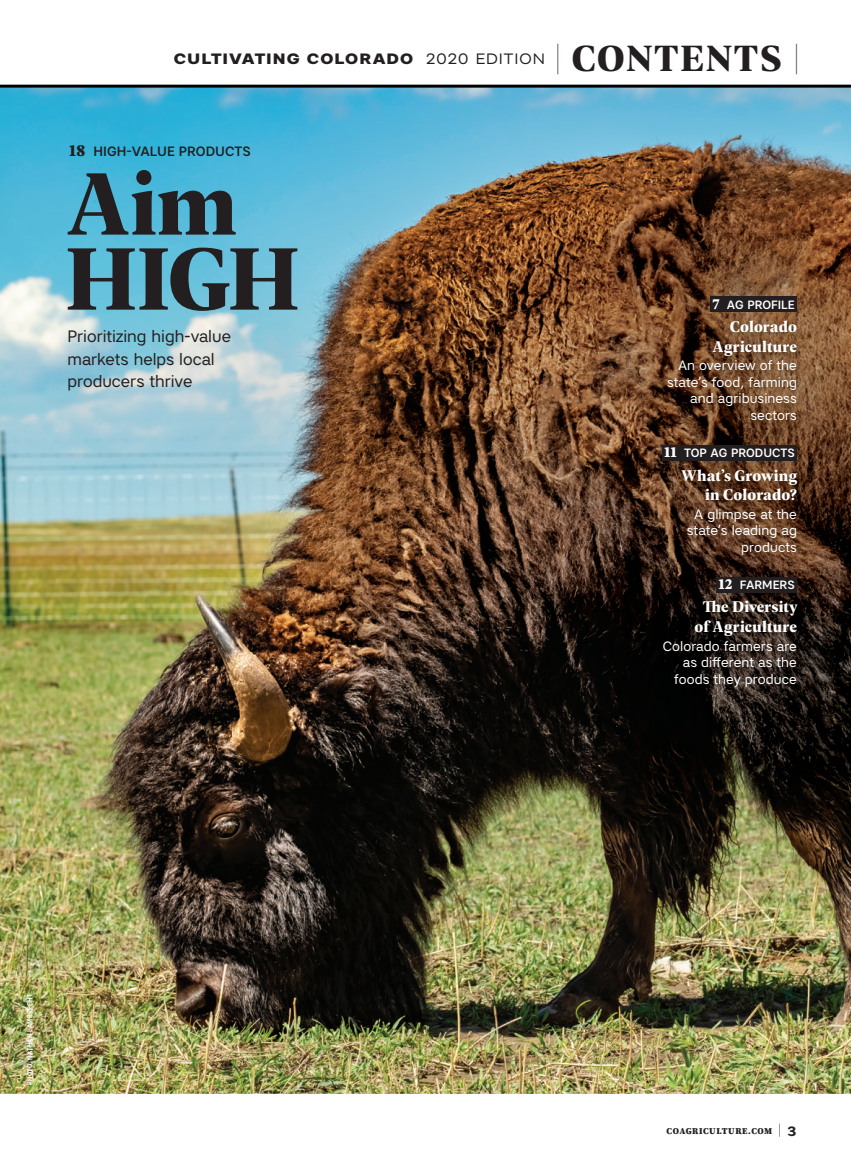
<style>
.page{position:relative;width:851px;height:1175px;background:#fff}
.page>*{position:absolute;margin:0;border:0;box-sizing:border-box;transform-origin:0 0}
.t1{font:700 94.5px "Geller Headline";letter-spacing:-.02em;color:#231f20}
.t2{font:700 16.5px/19.5px "Geller Headline";letter-spacing:.015em;color:#fff;text-align:right}
.t3{font:16.5px/22.5px "Artico";color:#231f20}
.t4{font:800 15px "Artico Expanded";letter-spacing:.065em;color:#231f20}
.t5{font:13.5px/16.5px "Artico";letter-spacing:.01em;color:#fff;text-align:right}
.t6{font:500 13.5px "Artico";color:#231f20}
.t7{font:500 12px "Artico";color:#fff}
.t8{font:900 9px "Source Serif Pro";letter-spacing:.06em;color:#231f20}
.t9{font:500 condensed 7.5px "Artico";letter-spacing:.04em;color:#fff}
.s1{font-weight:400}
.s2{font-weight:100;font-size:31.5px}
.s3{font-family:"Geller Headline";font-weight:700;font-size:39px}
.s4{font-family:"Geller Text";font-weight:700;font-size:16.5px}
.s5{font-family:"Geller Text";font-weight:700;font-size:15px}
.s6{font-family:"Artico Expanded";font-weight:200;font-size:13.5px}
.s7{font-family:"Artico Expanded";font-weight:700;font-size:13.5px}
</style>
<div class="page">
<img style="left:0;top:88px;width:850px;height:1005px">
<hr style="left:0;top:85px;width:850px;height:3px;background:#000">
<img style="left:663px;top:316px;width:140px;height:111px">
<div style="left:710px;top:296px;width:86px;height:16px;background:#231f20"></div>
<img style="left:677px;top:464px;width:127px;height:97px">
<div style="left:662px;top:444px;width:134px;height:16px;background:#231f20"></div>
<div style="left:716px;top:576px;width:80px;height:16px;background:#231f20"></div>
<img style="left:659px;top:596px;width:145px;height:98px">
<p class="t4" style="left:174px;top:49px;width:628px">CULTIVATING COLORADO <span class="s1">2020 EDITION</span> <span class="s2">|</span> <span class="s3">CONTENTS</span> <span class="s2">|</span></p>
<p class="t6" style="left:69px;top:142px;width:183px"><span class="s4">18</span> HIGH-VALUE PRODUCTS</p>
<h1 class="t1" style="left:66px;top:136px;width:173px">Aim</h1>
<h1 class="t1" style="left:64px;top:211px;width:237px">HIGH</h1>
<p class="t3" style="left:68px;top:325px;width:165px">Prioritizing high-value markets helps local producers thrive</p>
<p class="t7" style="left:712px;top:297px;width:84px"><span class="s5">7</span> AG PROFILE</p>
<p class="t2" style="left:712px;top:316px;width:86px">Colorado<br>Agriculture</p>
<p class="t5" style="left:667px;top:357px;width:131px">An overview of the state’s food, farming and agribusiness sectors</p>
<p class="t7" style="left:664px;top:445px;width:132px"><span class="s5">11</span> TOP AG PRODUCTS</p>
<p class="t2" style="left:681px;top:464px;width:117px">What’s Growing in Colorado?</p>
<p class="t5" style="left:686px;top:505px;width:112px">A glimpse at the state’s leading ag products</p>
<p class="t7" style="left:718px;top:577px;width:78px"><span class="s5">12</span> FARMERS</p>
<p class="t2" style="left:694px;top:596px;width:104px;text-align:center">The Diversity of Agriculture</p>
<p class="t5" style="left:662px;top:637px;width:136px">Colorado farmers are as different as the foods they produce</p>
<p class="t9" style="left:25px;top:1084px;width:92px;rotate:-90deg">PHOTO: NATHAN LAMBRECHT</p>
<p class="t8" style="left:666px;top:1125px;width:132px">COAGRICULTURE.COM <span class="s6">|</span> <span class="s7">3</span></p>
</div>
